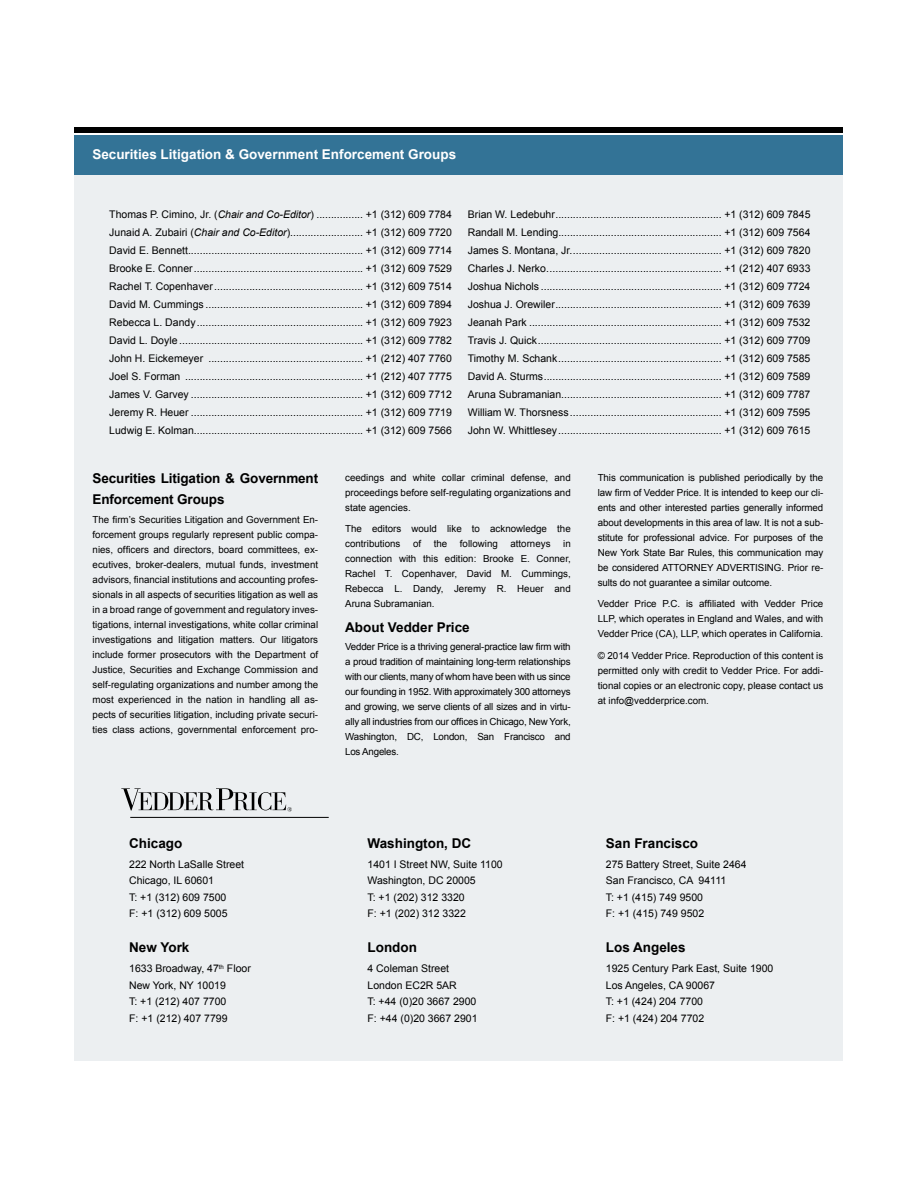
<style>
.page{position:relative;width:918px;height:1188px;background:#fff}
.page>*{position:absolute;margin:0;border:0;box-sizing:border-box;transform-origin:0 0}
.t1{font:700 13.5px/21px "Arial";color:#000}
.t2{font:700 13.5px "Arial";color:#fff}
.t3{font:10.5px/18px "Arial";color:#000}
.t4{font:9.75px/15px "Arial";color:#000;text-align:justify}
.s1{font-style:italic}
</style>
<div class="page">
<div style="left:74px;top:144px;width:769px;height:917px;background:#eceff1"></div>
<div style="left:74px;top:135px;width:769px;height:39px;background:#337396"></div>
<div style="left:74px;top:127px;width:769px;height:6px;background:#000"></div>
<svg style="left:121px;top:788px;width:171px;height:24px"></svg>
<hr style="left:130px;top:817px;width:199px;height:1px;background:#000">
<p class="t2" style="left:92px;top:145px;width:365px">Securities Litigation &amp; Government Enforcement Groups</p>
<p class="t3" style="left:109px;top:206px;width:344px;text-align:justify">Thomas P. Cimino, Jr. (<span class="s1">Chair and Co-Editor</span>) ................ +1 (312) 609 7784<br>Junaid A. Zubairi (<span class="s1">Chair and Co-Editor</span>)......................... +1 (312) 609 7720<br>David E. Bennett............................................................ +1 (312) 609 7714<br>Brooke E. Conner.......................................................... +1 (312) 609 7529<br>Rachel T. Copenhaver................................................... +1 (312) 609 7514<br>David M. Cummings ...................................................... +1 (312) 609 7894<br>Rebecca L. Dandy......................................................... +1 (312) 609 7923<br>David L. Doyle ............................................................... +1 (312) 609 7782<br>John H. Eickemeyer ..................................................... +1 (212) 407 7760<br>Joel S. Forman ............................................................. +1 (212) 407 7775<br>James V. Garvey ........................................................... +1 (312) 609 7712<br>Jeremy R. Heuer ........................................................... +1 (312) 609 7719<br>Ludwig E. Kolman.......................................................... +1 (312) 609 7566</p>
<p class="t3" style="left:468px;top:205px;width:344px;text-align:justify">Brian W. Ledebuhr......................................................... +1 (312) 609 7845<br>Randall M. Lending........................................................ +1 (312) 609 7564<br>James S. Montana, Jr.................................................... +1 (312) 609 7820<br>Charles J. Nerko............................................................ +1 (212) 407 6933<br>Joshua Nichols .............................................................. +1 (312) 609 7724<br>Joshua J. Orewiler......................................................... +1 (312) 609 7639<br>Jeanah Park .................................................................. +1 (312) 609 7532<br>Travis J. Quick............................................................... +1 (312) 609 7709<br>Timothy M. Schank........................................................ +1 (312) 609 7585<br>David A. Sturms............................................................. +1 (312) 609 7589<br>Aruna Subramanian....................................................... +1 (312) 609 7787<br>William W. Thorsness .................................................... +1 (312) 609 7595<br>John W. Whittlesey........................................................ +1 (312) 609 7615</p>
<p class="t1" style="left:93px;top:469px;width:227px">Securities Litigation &amp; Government<br>Enforcement Groups</p>
<p class="t4" style="left:93px;top:512px;width:227px">The firm’s Securities Litigation and Government En&shy;forcement groups regularly represent public compa&shy;nies, officers and directors, board committees, ex&shy;ecutives, broker-dealers, mutual funds, investment advisors, financial institutions and accounting profes&shy;sionals in all aspects of securities litigation as well as in a broad range of government and regulatory inves&shy;tigations, internal investigations, white collar criminal investigations and litigation matters. Our litigators include former prosecutors with the Department of Justice, Securities and Exchange Commission and self-regulating organizations and number among the most experienced in the nation in handling all as&shy;pects of securities litigation, including private securi&shy;ties class actions, governmental enforcement pro-</p>
<p class="t4" style="left:345px;top:470px;width:227px">ceedings and white collar criminal defense, and proceedings before self-regulating organizations and state agencies.</p>
<p class="t4" style="left:345px;top:521px;width:227px">The editors would like to acknowledge the contributions</p>
<p class="t4" style="left:413px;top:536px;width:10px">of</p>
<p class="t4" style="left:434px;top:536px;width:15px">the</p>
<p class="t4" style="left:460px;top:536px;width:39px">following</p>
<p class="t4" style="left:510px;top:536px;width:42px">attorneys</p>
<p class="t4" style="left:345px;top:536px;width:227px;text-indent:218px">in connection with this edition: Brooke E. Conner, Rachel T. Copenhaver, David M. Cummings, Rebecca L. Dandy, Jeremy R. Heuer and Aruna Subramanian.</p>
<p class="t1" style="left:345px;top:617px;width:126px">About Vedder Price</p>
<p class="t4" style="left:345px;top:639px;width:227px">Vedder Price is a thriving general-practice law firm with a proud tradition of maintaining long-term relationships with our clients, many of whom have been with us since our founding in 1952. With approximately 300 attorneys and growing, we serve clients of all sizes and in virtu&shy;ally all industries from our offices in Chicago, New York, Washington, DC, London, San Francisco and Los Angeles.</p>
<p class="t4" style="left:598px;top:470px;width:227px">This communication is published periodically by the law firm of Vedder Price. It is intended to keep our cli&shy;ents and other interested parties generally informed about developments in this area of law. It is not a sub&shy;stitute for professional advice. For purposes of the New York State Bar Rules, this communication may be considered ATTORNEY ADVERTISING. Prior re&shy;sults do not guarantee a similar outcome.</p>
<p class="t4" style="left:598px;top:596px;width:227px">Vedder Price P.C. is affiliated with Vedder Price LLP, which operates in England and Wales, and with Vedder Price (CA), LLP, which operates in California.</p>
<p class="t4" style="left:598px;top:648px;width:227px">© 2014 Vedder Price. Reproduction of this content is permitted only with credit to Vedder Price. For addi&shy;tional copies or an electronic copy, please contact us at info@vedderprice.com.</p>
<p class="t1" style="left:129px;top:833px;width:55px">Chicago</p>
<p class="t3" style="left:129px;top:856px;width:116px;line-height:16.5px">222 North LaSalle Street<br>Chicago, IL 60601<br>T: +1 (312) 609 7500<br>F: +1 (312) 609 5005</p>
<p class="t1" style="left:129px;top:938px;width:62px">New York</p>
<p class="t3" style="left:129px;top:960px;width:123px;line-height:16.5px">1633 Broadway, 47<sup>th</sup> Floor<br>New York, NY 10019<br>T: +1 (212) 407 7700<br>F: +1 (212) 407 7799</p>
<p class="t1" style="left:368px;top:833px;width:105px">Washington, DC</p>
<p class="t3" style="left:368px;top:856px;width:137px;line-height:16.5px">1401 I Street NW, Suite 1100<br>Washington, DC 20005<br>T: +1 (202) 312 3320<br>F: +1 (202) 312 3322</p>
<p class="t1" style="left:368px;top:938px;width:51px">London</p>
<p class="t3" style="left:368px;top:960px;width:112px;line-height:16.5px">4 Coleman Street<br>London EC2R 5AR<br>T: +44 (0)20 3667 2900<br>F: +44 (0)20 3667 2901</p>
<p class="t1" style="left:606px;top:833px;width:94px">San Francisco</p>
<p class="t3" style="left:606px;top:856px;width:142px;line-height:16.5px">275 Battery Street, Suite 2464<br>San Francisco, CA 94111<br>T: +1 (415) 749 9500<br>F: +1 (415) 749 9502</p>
<p class="t1" style="left:606px;top:938px;width:81px">Los Angeles</p>
<p class="t3" style="left:606px;top:960px;width:169px;line-height:16.5px">1925 Century Park East, Suite 1900<br>Los Angeles, CA 90067<br>T: +1 (424) 204 7700<br>F: +1 (424) 204 7702</p>
</div>
